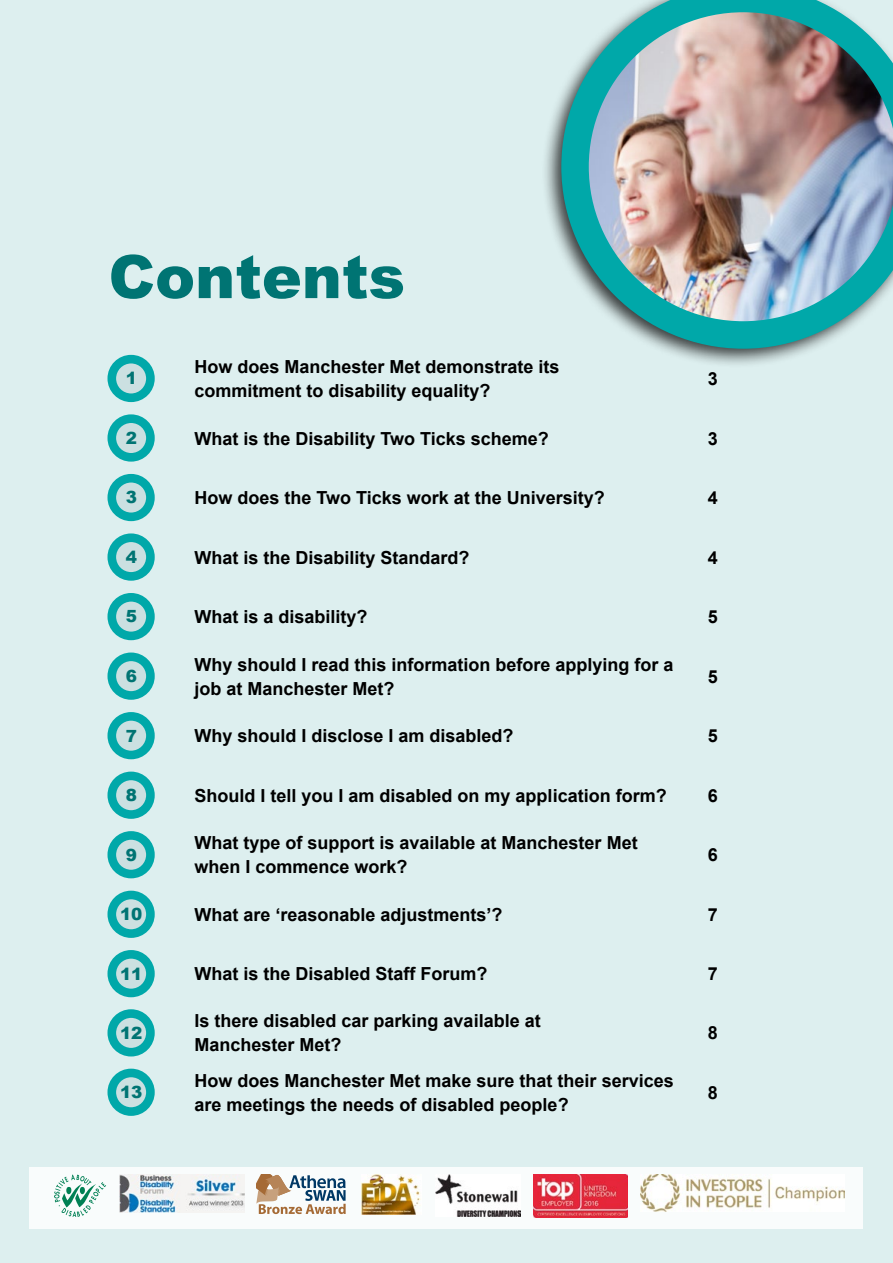
<style>
.page{position:relative;width:893px;height:1263px;background:#ddefef}
.page>*{position:absolute;margin:0;border:0;box-sizing:border-box;transform-origin:0 0}
.t1{font:900 60px "Arial";color:#007473}
.t2{font:700 18px/24px "Arial";color:#000}
.t3{font:900 16.8px "Arial";color:#007473}
</style>
<div class="page">
<div style="left:541px;top:0;width:352px;height:368px;background:#000;opacity:.75"></div>
<img style="left:561px;top:0;width:332px;height:349px">
<div style="left:112px;top:359px;width:38px;height:39px;background:#cbe0e1;border-radius:50%"></div>
<div style="left:107px;top:355px;width:48px;height:47px;border:9px solid #00a8a9;border-radius:50%"></div>
<svg style="left:112px;top:419px;width:38px;height:38px"></svg>
<div style="left:107px;top:414px;width:48px;height:48px;border:9px solid #00a8a9;border-radius:50%"></div>
<div style="left:112px;top:478px;width:38px;height:39px;background:#cbe0e1;border-radius:50%"></div>
<div style="left:107px;top:474px;width:48px;height:47px;border:9px solid #00a8a9;border-radius:50%"></div>
<svg style="left:112px;top:538px;width:38px;height:38px"></svg>
<div style="left:107px;top:533px;width:48px;height:48px;border:9px solid #00a8a9;border-radius:50%"></div>
<svg style="left:112px;top:597px;width:38px;height:39px"></svg>
<div style="left:107px;top:593px;width:48px;height:47px;border:9px solid #00a8a9;border-radius:50%"></div>
<svg style="left:112px;top:657px;width:38px;height:38px"></svg>
<div style="left:107px;top:652px;width:48px;height:48px;border:9px solid #00a8a9;border-radius:50%"></div>
<div style="left:112px;top:716px;width:38px;height:39px;background:#cbe0e1;border-radius:50%"></div>
<div style="left:107px;top:712px;width:48px;height:47px;border:9px solid #00a8a9;border-radius:50%"></div>
<div style="left:112px;top:776px;width:38px;height:38px;background:#cbe0e1;border-radius:50%"></div>
<div style="left:107px;top:772px;width:48px;height:47px;border:9px solid #00a8a9;border-radius:50%"></div>
<svg style="left:112px;top:835px;width:38px;height:39px"></svg>
<div style="left:107px;top:831px;width:48px;height:47px;border:9px solid #00a8a9;border-radius:50%"></div>
<div style="left:112px;top:895px;width:38px;height:38px;background:#cbe0e1;border-radius:50%"></div>
<div style="left:107px;top:891px;width:48px;height:47px;border:9px solid #00a8a9;border-radius:50%"></div>
<svg style="left:112px;top:954px;width:38px;height:39px"></svg>
<div style="left:107px;top:950px;width:48px;height:47px;border:9px solid #00a8a9;border-radius:50%"></div>
<svg style="left:112px;top:1013px;width:38px;height:39px"></svg>
<div style="left:107px;top:1009px;width:48px;height:47px;border:9px solid #00a8a9;border-radius:50%"></div>
<div style="left:112px;top:1073px;width:38px;height:38px;background:#cbe0e1;border-radius:50%"></div>
<div style="left:107px;top:1069px;width:48px;height:47px;border:9px solid #00a8a9;border-radius:50%"></div>
<div style="left:29px;top:1167px;width:833px;height:62px;background:#fff"></div>
<svg style="left:54px;top:1175px;width:52px;height:42px"></svg>
<img style="left:119px;top:1174px;width:126px;height:38px">
<svg style="left:256px;top:1175px;width:90px;height:39px"></svg>
<img style="left:361px;top:1175px;width:60px;height:40px">
<img style="left:435px;top:1175px;width:85px;height:41px">
<img style="left:533px;top:1175px;width:95px;height:42px">
<img style="left:640px;top:1175px;width:205px;height:36px">
<h1 class="t1" style="left:108px;top:233px;width:298px">Contents</h1>
<p class="t3" style="left:126px;top:366px;width:13px">1</p>
<p class="t2" style="left:195px;top:355px;width:367px">How does Manchester Met demonstrate its commitment to disability equality?</p>
<p class="t2" style="left:708px;top:367px;width:12px">3</p>
<p class="t3" style="left:126px;top:426px;width:13px">2</p>
<p class="t2" style="left:195px;top:427px;width:356px">What is the Disability Two Ticks scheme?</p>
<p class="t2" style="left:708px;top:427px;width:12px">3</p>
<p class="t3" style="left:126px;top:485px;width:13px">3</p>
<p class="t2" style="left:195px;top:486px;width:412px">How does the Two Ticks work at the University?</p>
<p class="t2" style="left:708px;top:486px;width:12px">4</p>
<p class="t3" style="left:126px;top:545px;width:13px">4</p>
<p class="t2" style="left:195px;top:546px;width:277px">What is the Disability Standard?</p>
<p class="t2" style="left:708px;top:546px;width:12px">4</p>
<p class="t3" style="left:126px;top:604px;width:13px">5</p>
<p class="t2" style="left:195px;top:605px;width:175px">What is a disability?</p>
<p class="t2" style="left:708px;top:605px;width:12px">5</p>
<p class="t3" style="left:126px;top:664px;width:13px">6</p>
<p class="t2" style="left:195px;top:653px;width:481px">Why should I read this information before applying for a job at Manchester Met?</p>
<p class="t2" style="left:708px;top:665px;width:12px">5</p>
<p class="t3" style="left:126px;top:723px;width:13px">7</p>
<p class="t2" style="left:195px;top:724px;width:321px">Why should I disclose I am disabled?</p>
<p class="t2" style="left:708px;top:724px;width:12px">5</p>
<p class="t3" style="left:126px;top:783px;width:13px">8</p>
<p class="t2" style="left:195px;top:784px;width:474px">Should I tell you I am disabled on my application form?</p>
<p class="t2" style="left:708px;top:784px;width:12px">6</p>
<p class="t3" style="left:126px;top:842px;width:13px">9</p>
<p class="t2" style="left:195px;top:831px;width:445px">What type of support is available at Manchester Met when I commence work?</p>
<p class="t2" style="left:708px;top:843px;width:12px">6</p>
<p class="t3" style="left:120px;top:902px;width:24px">10</p>
<p class="t2" style="left:195px;top:903px;width:310px">What are ‘reasonable adjustments’?</p>
<p class="t2" style="left:708px;top:903px;width:12px">7</p>
<p class="t3" style="left:120px;top:961px;width:24px">11</p>
<p class="t2" style="left:195px;top:962px;width:295px">What is the Disabled Staff Forum?</p>
<p class="t2" style="left:708px;top:962px;width:12px">7</p>
<p class="t3" style="left:120px;top:1020px;width:24px">12</p>
<p class="t2" style="left:195px;top:1010px;width:348px">Is there disabled car parking available at<br>Manchester Met?</p>
<p class="t2" style="left:708px;top:1022px;width:12px">8</p>
<p class="t3" style="left:120px;top:1080px;width:24px">13</p>
<p class="t2" style="left:195px;top:1069px;width:481px">How does Manchester Met make sure that their services are meetings the needs of disabled people?</p>
<p class="t2" style="left:708px;top:1081px;width:12px">8</p>
</div>
